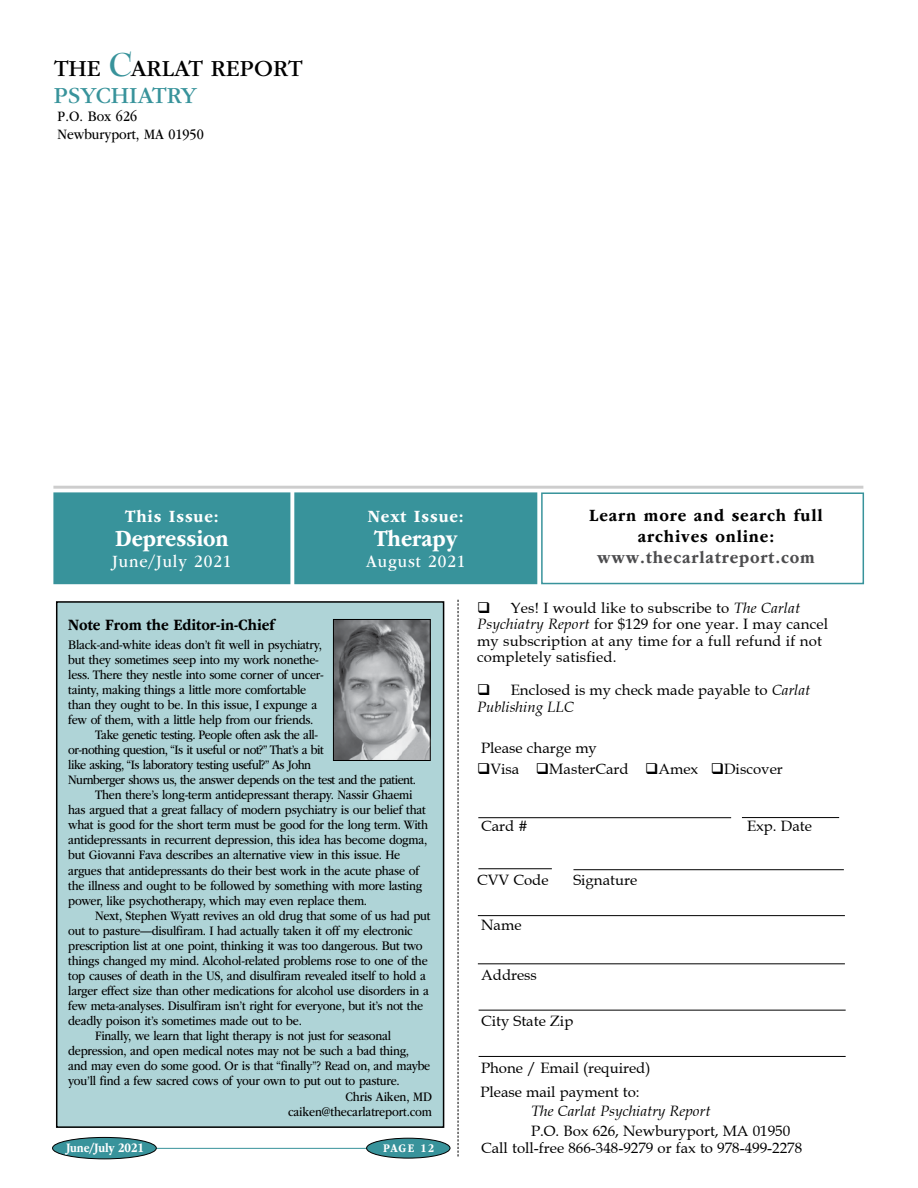
<style>
.page{position:relative;width:918px;height:1188px;background:#fff}
.page>*{position:absolute;margin:0;border:0;box-sizing:border-box;transform-origin:0 0}
.t1{font:24px/27px "ITC Garamond Std";color:#000}
.t2{font:700 24px "ITC Garamond Std";color:#fff;scale:.88 1}
.t3{font:700 18px/21px "ITC Garamond Std";letter-spacing:.055em;color:#000;text-align:center;scale:.9 1}
.t4{font:18px "ITC Garamond Std";letter-spacing:.055em;color:#fff;scale:.9 1}
.t5{font:700 18px "ITC Garamond Std";letter-spacing:.055em;color:#4d4d4f;scale:.9 1}
.t6{font:700 18px "ITC Garamond Std";letter-spacing:.055em;color:#fff;scale:.9 1}
.t7{font:700 16.5px "ITC Garamond Std";color:#000;scale:.88 1}
.t8{font:15px/16.5px "Book Antiqua";color:#000}
.t9{font:15px/18px "ITC Garamond Std";color:#000;scale:.88 1}
.t10{font:italic 15px "Book Antiqua";color:#000}
.t11{font:13.5px "ITC Garamond Std";letter-spacing:-.02em;color:#000;scale:.88 1}
.t12{font:13.5px "ITC Garamond Std";letter-spacing:-.04em;color:#000;scale:.88 1}
.t13{font:700 13.5px "ITC Garamond Std";letter-spacing:-.01em;color:#fff;scale:.82 1}
.t14{font:700 12.15px "ITC Garamond Std";letter-spacing:.105em;color:#fff;scale:.85 1}
.s1{font-family:"Bernhard Modern Std";font-weight:700;font-size:36px;color:#38939b}
.s2{color:#38939b}
.s3{font-style:italic}
</style>
<div class="page">
<svg style="left:458px;top:600px;width:1px;height:557px"></svg>
<hr style="left:54px;top:1148px;width:396px;height:1px;background:#38939b">
<div style="left:367px;top:1138px;width:83px;height:20px;background:#38939b;border-radius:50%"></div>
<div style="left:366px;top:1138px;width:84px;height:20px;border:1px solid #000;border-radius:50%"></div>
<div style="left:53px;top:1137px;width:103px;height:22px;background:#38939b;border-radius:50%"></div>
<div style="left:52px;top:1137px;width:105px;height:22px;border:1px solid #000;border-radius:50%"></div>
<div style="left:54px;top:493px;width:236px;height:90px;background:#38939b"></div>
<div style="left:53px;top:492px;width:237px;height:92px;border:2px solid #38939b"></div>
<div style="left:295px;top:493px;width:242px;height:90px;background:#38939b"></div>
<div style="left:294px;top:492px;width:243px;height:92px;border:2px solid #38939b"></div>
<hr style="left:53px;top:486px;width:810px;height:3px;background:#000">
<hr style="left:478px;top:817px;width:253px;height:1px;background:#000">
<hr style="left:573px;top:869px;width:271px;height:1px;background:#000">
<hr style="left:478px;top:915px;width:367px;height:1px;background:#000">
<hr style="left:478px;top:963px;width:367px;height:1px;background:#000">
<hr style="left:479px;top:1010px;width:367px;height:1px;background:#000">
<hr style="left:479px;top:1056px;width:367px;height:1px;background:#000">
<hr style="left:742px;top:817px;width:97px;height:1px;background:#000">
<hr style="left:478px;top:868px;width:74px;height:1px;background:#000">
<div style="left:57px;top:602px;width:387px;height:525px;background:#afd4d7"></div>
<div style="left:56px;top:601px;width:388px;height:527px;border:2px solid #000"></div>
<img style="left:335px;top:621px;width:93px;height:138px">
<div style="left:333px;top:619px;width:97px;height:142px;border:1px solid #000"></div>
<div style="left:541px;top:492px;width:323px;height:92px;border:2px solid #38939b"></div>
<h1 class="t1" style="left:54px;top:55px;width:250px">THE <span class="s1">C</span>ARLAT REPORT<br><span class="s2">PSYCHIATRY</span></h1>
<p class="t9" style="left:58px;top:107px;width:168px">P.O. Box 626<br>Newburyport, MA 01950</p>
<h2 class="t6" style="left:125px;top:506px;width:105px">This Issue:</h2>
<h1 class="t2" style="left:115px;top:525px;width:131px">Depression</h1>
<h2 class="t4" style="left:112px;top:552px;width:134px">June/July 2021</h2>
<h2 class="t6" style="left:368px;top:506px;width:108px">Next Issue:</h2>
<h1 class="t2" style="left:374px;top:525px;width:96px">Therapy</h1>
<h2 class="t4" style="left:366px;top:552px;width:112px">August 2021</h2>
<p class="t7" style="left:68px;top:615px;width:236px">Note From the Editor-in-Chief</p>
<p class="t11" style="left:68px;top:637px;width:290px">Black-and-white ideas don’t fit well in psychiatry,</p>
<p class="t11" style="left:68px;top:652px;width:286px">but they sometimes seep into my work nonethe-</p>
<p class="t11" style="left:68px;top:667px;width:292px">less. There they nestle into some corner of uncer-</p>
<p class="t11" style="left:68px;top:682px;width:272px">tainty, making things a little more comfortable</p>
<p class="t11" style="left:68px;top:697px;width:285px">than they ought to be. In this issue, I expunge a</p>
<p class="t11" style="left:68px;top:712px;width:280px">few of them, with a little help from our friends.</p>
<p class="t12" style="left:95px;top:727px;width:255px">Take genetic testing. People often ask the all-</p>
<p class="t12" style="left:68px;top:742px;width:292px">or-nothing question, “Is it useful or not?” That’s a bit</p>
<p class="t12" style="left:68px;top:757px;width:278px">like asking, “Is laboratory testing useful?” As John</p>
<p class="t12" style="left:68px;top:773px;width:397px">Nurnberger shows us, the answer depends on the test and the patient.</p>
<p class="t11" style="left:95px;top:788px;width:362px">Then there’s long-term antidepressant therapy. Nassir Ghaemi</p>
<p class="t11" style="left:68px;top:803px;width:408px">has argued that a great fallacy of modern psychiatry is our belief that</p>
<p class="t11" style="left:68px;top:818px;width:410px">what is good for the short term must be good for the long term. With</p>
<p class="t11" style="left:68px;top:833px;width:410px">antidepressants in recurrent depression, this idea has become dogma,</p>
<p class="t11" style="left:68px;top:848px;width:379px">but Giovanni Fava describes an alternative view in this issue. He</p>
<p class="t11" style="left:68px;top:863px;width:400px">argues that antidepressants do their best work in the acute phase of</p>
<p class="t11" style="left:68px;top:878px;width:404px">the illness and ought to be followed by something with more lasting</p>
<p class="t11" style="left:68px;top:893px;width:341px">power, like psychotherapy, which may even replace them.</p>
<p class="t11" style="left:95px;top:908px;width:382px">Next, Stephen Wyatt revives an old drug that some of us had put</p>
<p class="t11" style="left:68px;top:923px;width:393px">out to pasture—disulfiram. I had actually taken it off my electronic</p>
<p class="t11" style="left:68px;top:938px;width:404px">prescription list at one point, thinking it was too dangerous. But two</p>
<p class="t11" style="left:68px;top:953px;width:410px">things changed my mind. Alcohol-related problems rose to one of the</p>
<p class="t11" style="left:68px;top:968px;width:408px">top causes of death in the US, and disulfiram revealed itself to hold a</p>
<p class="t11" style="left:68px;top:983px;width:411px">larger effect size than other medications for alcohol use disorders in a</p>
<p class="t11" style="left:68px;top:999px;width:405px">few meta-analyses. Disulfiram isn’t right for everyone, but it’s not the</p>
<p class="t11" style="left:68px;top:1014px;width:267px">deadly poison it’s sometimes made out to be.</p>
<p class="t11" style="left:95px;top:1029px;width:338px">Finally, we learn that light therapy is not just for seasonal</p>
<p class="t11" style="left:68px;top:1044px;width:389px">depression, and open medical notes may not be such a bad thing,</p>
<p class="t11" style="left:68px;top:1059px;width:413px">and may even do some good. Or is that “finally”? Read on, and maybe</p>
<p class="t11" style="left:68px;top:1074px;width:378px">you’ll find a few sacred cows of your own to put out to pasture.</p>
<p class="t11" style="left:345px;top:1089px;width:100px">Chris Aiken, MD</p>
<p class="t11" style="left:288px;top:1104px;width:165px">caiken@thecarlatreport.com</p>
<p class="t13" style="left:66px;top:1140px;width:97px">June/July 2021</p>
<p class="t14" style="left:383px;top:1141px;width:62px">PAGE 12</p>
<h2 class="t3" style="left:589px;top:505px;width:261px">Learn more and search full archives online:</h2>
<h2 class="t5" style="left:597px;top:547px;width:243px">www.thecarlatreport.com</h2>
<p class="t8" style="left:477px;top:599px;width:353px">❑ Yes! I would like to subscribe to <span class="s3">The Carlat Psychiatry Report</span> for $129 for one year. I may cancel my subscription at any time for a full refund if not completely satisfied.</p>
<p class="t8" style="left:477px;top:682px;width:335px">❑ Enclosed is my check made payable to <span class="s3">Carlat<br>Publishing LLC</span></p>
<p class="t8" style="left:481px;top:740px;width:117px">Please charge my</p>
<p class="t8" style="left:477px;top:761px;width:307px">❑Visa ❑MasterCard ❑Amex ❑Discover</p>
<p class="t8" style="left:481px;top:818px;width:48px">Card #</p>
<p class="t8" style="left:747px;top:818px;width:66px">Exp. Date</p>
<p class="t8" style="left:477px;top:872px;width:73px">CVV Code</p>
<p class="t8" style="left:573px;top:872px;width:65px">Signature</p>
<p class="t8" style="left:481px;top:917px;width:42px">Name</p>
<p class="t8" style="left:481px;top:966px;width:57px">Address</p>
<p class="t8" style="left:481px;top:1013px;width:94px">City State Zip</p>
<p class="t8" style="left:480px;top:1055px;width:171px;line-height:24px">Phone / Email (required)<br>Please mail payment to:</p>
<p class="t10" style="left:531px;top:1102px;width:181px">The Carlat Psychiatry Report</p>
<p class="t8" style="left:481px;top:1122px;width:323px;line-height:17.7px;text-indent:50px">P.O. Box 626, Newburyport, MA 01950<br>Call toll-free 866-348-9279 or fax to 978-499-2278</p>
</div>
